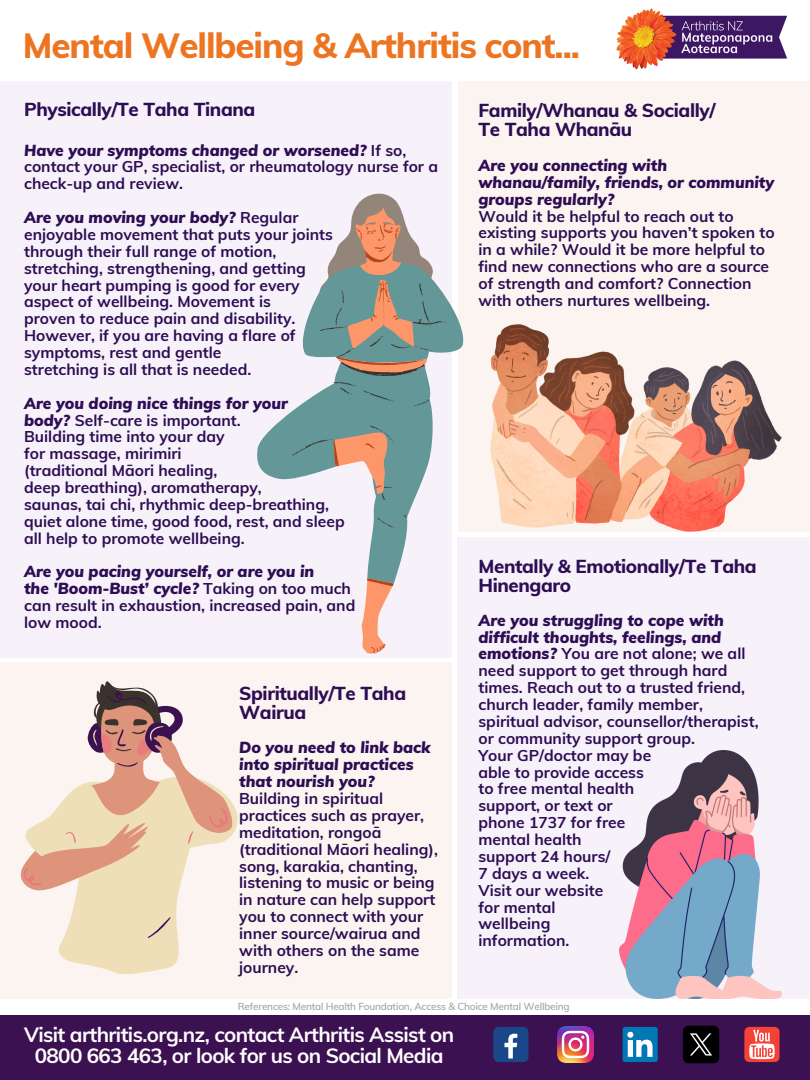
<style>
.page{position:relative;width:810px;height:1080px;background:#fff}
.page>*{position:absolute;margin:0;border:0;box-sizing:border-box;transform-origin:0 0}
.t1{font:800 35px "Muli";letter-spacing:-.03em;color:#ed7522}
.t2{font:700 20.62px/20.6px "Muli";letter-spacing:-.03em;color:#fff;text-align:center}
.t3{font:800 18.75px/18.8px "Muli";letter-spacing:-.02em;color:#2d0d53}
.t4{font:700 15.62px/16.9px "Muli";color:#2d0d53}
.t5{font:italic 900 15.62px/16.9px "Muli";color:#2d0d53}
.t6{font:600 10px "Muli";letter-spacing:-.02em;color:#a6a6a6}
.s1{font-weight:900;font-style:italic}
</style>
<div class="page">
<div style="left:458px;top:81px;width:352px;height:450px;background:#fcf4f1"></div>
<div style="left:0;top:81px;width:452px;height:577px;background:#f7f1fa"></div>
<div style="left:458px;top:537px;width:352px;height:462px;background:#f7f1fa"></div>
<div style="left:0;top:662px;width:452px;height:337px;background:#fcf4f1"></div>
<div style="left:0;top:1015px;width:810px;height:65px;background:#3c1151"></div>
<img style="left:558px;top:1027px;width:35px;height:35px">
<div style="left:744px;top:1027px;width:36px;height:35px;background:#f44336;border-radius:5px"></div>
<svg style="left:749px;top:1030px;width:26px;height:29px"></svg>
<div style="left:623px;top:1027px;width:35px;height:35px;background:#0177b5;border-radius:3px"></div>
<svg style="left:627px;top:1032px;width:26px;height:25px"></svg>
<div style="left:493px;top:1027px;width:36px;height:35px;background:#1a4789;border-radius:5px"></div>
<svg style="left:505px;top:1034px;width:12px;height:25px"></svg>
<svg style="left:683px;top:1025px;width:37px;height:39px"></svg>
<img style="left:616px;top:8px;width:172px;height:62px">
<svg style="left:329px;top:193px;width:101px;height:70px"></svg>
<svg style="left:257px;top:263px;width:210px;height:321px"></svg>
<svg style="left:334px;top:207px;width:80px;height:447px"></svg>
<svg style="left:292px;top:282px;width:155px;height:246px"></svg>
<svg style="left:333px;top:224px;width:94px;height:429px"></svg>
<img style="left:491px;top:324px;width:291px;height:208px">
<svg style="left:20px;top:681px;width:218px;height:293px"></svg>
<img style="left:620px;top:751px;width:162px;height:247px">
<h3 class="t1" style="left:23px;top:22px;width:559px">Mental Wellbeing &amp; Arthritis cont...</h3>
<p class="t3" style="left:24px;top:99px;width:233px">Physically/Te Taha Tinana</p>
<h3 class="t4" style="left:24px;top:141px;width:415px"><span class="s1">Have your symptoms changed or worsened?</span> If so, contact your GP, specialist, or rheumatology nurse for a check-up and review.</h3>
<p class="t4" style="left:24px;top:209px;width:310px"><span class="s1">Are you moving your body?</span> Regular enjoyable movement that puts your joints through their full range of motion, stretching, strengthening, and getting your heart pumping is good for every aspect of wellbeing. Movement is<br>proven to reduce pain and disability.<br>However, if you are having a flare of symptoms, rest and gentle</p>
<h3 class="t4" style="left:24px;top:361px;width:229px">stretching is all that is needed.</h3>
<p class="t4" style="left:24px;top:394px;width:322px"><span class="s1">Are you doing nice things for your<br>body?</span> Self-care is important.<br>Building time into your day<br>for massage, mirimiri<br>(traditional Māori healing,<br>deep breathing), aromatherapy,<br>saunas, tai chi, rhythmic deep-breathing, quiet alone time, good food, rest, and sleep</p>
<h2 class="t4" style="left:24px;top:529px;width:222px">all help to promote wellbeing.</h2>
<h3 class="t4" style="left:24px;top:563px;width:333px"><span class="s1">Are you pacing yourself, or are you in<br>the 'Boom-Bust’ cycle?</span> Taking on too much can result in exhaustion, increased pain, and</h3>
<p class="t4" style="left:24px;top:614px;width:79px">low mood.</p>
<h2 class="t3" style="left:478px;top:101px;width:239px">Family/Whanau &amp; Socially/<br>Te Taha Whanāu</h2>
<h3 class="t5" style="left:478px;top:157px;width:297px">Are you connecting with whanau/family, friends, or community groups regularly?</h3>
<p class="t4" style="left:478px;top:207px;width:298px">Would it be helpful to reach out to existing supports you haven’t spoken to in a while? Would it be more helpful to find new connections who are a source of strength and comfort? Connection with others nurtures wellbeing.</p>
<p class="t3" style="left:478px;top:557px;width:280px">Mentally &amp; Emotionally/Te Taha<br>Hinengaro</p>
<p class="t4" style="left:478px;top:611px;width:282px"><span class="s1">Are you struggling to cope with difficult thoughts, feelings, and emotions?</span> You are not alone; we all need support to get through hard times. Reach out to a trusted friend, church leader, family member, spiritual advisor, counsellor/therapist, or community support group.<br>Your GP/doctor may be<br>able to provide access<br>to free mental health<br>support, or text or<br>phone 1737 for free<br>mental health<br>support 24 hours/<br>7 days a week.<br>Visit our website<br>for mental<br>wellbeing</p>
<h2 class="t4" style="left:478px;top:932px;width:92px">information.</h2>
<p class="t3" style="left:239px;top:684px;width:169px">Spiritually/Te Taha<br>Wairua</p>
<p class="t4" style="left:239px;top:739px;width:200px"><span class="s1">Do you need to link back into spiritual practices that nourish you?<br></span>Building in spiritual practices such as prayer, meditation, rongoā (traditional Māori healing), song, karakia, chanting, listening to music or being in nature can help support you to connect with your inner source/wairua and with others on the same journey.</p>
<p class="t6" style="left:238px;top:1000px;width:333px">References: Mental Health Foundation, Access &amp; Choice Mental Wellbeing</p>
<p class="t2" style="left:24px;top:1024px;width:432px">Visit arthritis.org.nz, contact Arthritis Assist on<br>0800 663 463, or look for us on Social Media</p>
</div>
